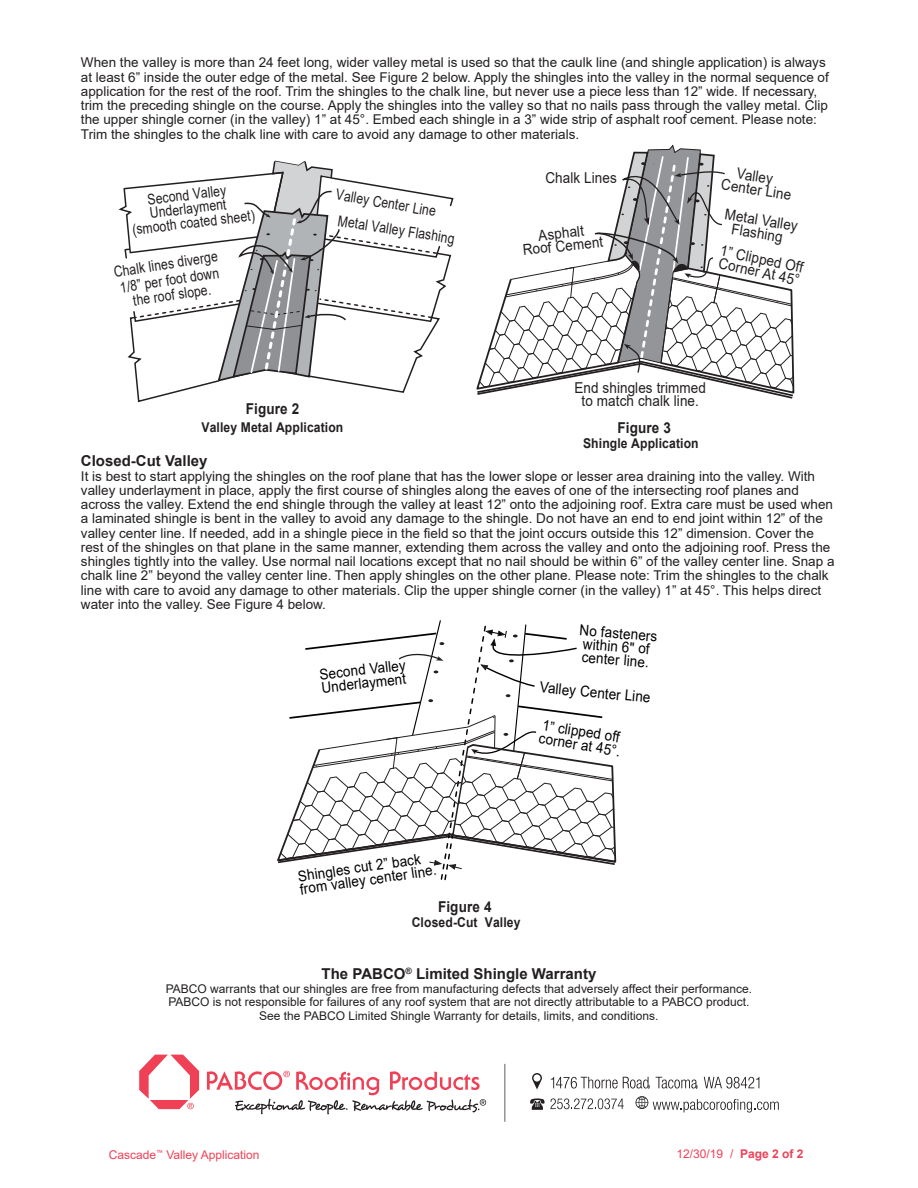
<style>
.page{position:relative;width:918px;height:1188px;background:#fff}
.page>*{position:absolute;margin:0;border:0;box-sizing:border-box;transform-origin:0 0}
.t1{font:15px/13.2px "Arial";color:#000;scale:.9 1}
.t2{font:15px/14px "Arial";letter-spacing:.005em;color:#231f20;text-align:center;scale:.81 1}
.t3{font:15px/13px "Arial";letter-spacing:.005em;color:#231f20;text-align:center;scale:.9 1}
.t4{font:700 15px "Arial";color:#231f20}
.t5{font:700 15px "Arial";color:#231f20;scale:.9 1}
.t6{font:13.5px/14.2px "Arial";color:#231f20}
.t7{font:700 13.5px "Arial";letter-spacing:.01em;color:#231f20;scale:.9 1}
.t8{font:12px/13.5px "Arial";color:#231f20;text-align:center}
.t9{font:12px "Arial";color:#ef4056}
.s1{font-weight:700}
</style>
<div class="page">
<svg style="left:139px;top:1055px;width:60px;height:54px"></svg>
<svg style="left:207px;top:1071px;width:279px;height:43px"></svg>
<svg style="left:636px;top:1096px;width:143px;height:17px"></svg>
<svg style="left:551px;top:1077px;width:99px;height:12px"></svg>
<svg style="left:656px;top:1077px;width:41px;height:12px"></svg>
<svg style="left:704px;top:1077px;width:55px;height:12px"></svg>
<svg style="left:532px;top:1073px;width:10px;height:16px"></svg>
<svg style="left:530px;top:1098px;width:94px;height:12px"></svg>
<hr style="left:504px;top:1064px;width:2px;height:58px;background:#939598">
<svg style="left:118px;top:160px;width:336px;height:243px"></svg>
<svg style="left:476px;top:144px;width:319px;height:255px"></svg>
<svg style="left:277px;top:620px;width:340px;height:261px"></svg>
<p class="t6" style="left:81px;top:55px;width:749px">When the valley is more than 24 feet long, wider valley metal is used so that the caulk line (and shingle application) is always at least 6” inside the outer edge of the metal. See Figure 2 below. Apply the shingles into the valley in the normal sequence of application for the rest of the roof. Trim the shingles to the chalk line, but never use a piece less than 12” wide. If necessary, trim the preceding shingle on the course. Apply the shingles into the valley so that no nails pass through the valley metal. Clip the upper shingle corner (in the valley) 1” at 45°. Embed each shingle in a 3” wide strip of asphalt roof cement. Please note:<br>Trim the shingles to the chalk line with care to avoid any damage to other materials.</p>
<p class="t2" style="left:128px;top:195px;width:154px;rotate:-7deg">Second Valley<br>Underlayment (smooth coated sheet)</p>
<p class="t2" style="left:113px;top:264px;width:131px;line-height:16.4px;text-align:left;rotate:-9deg">Chalk lines diverge<br>1/8” per foot down</p>
<p class="t2" style="left:132px;top:294px;width:99px;rotate:-9deg">the roof slope.</p>
<p class="t2" style="left:337px;top:187px;width:127px;rotate:10deg">Valley Center Line</p>
<p class="t2" style="left:339px;top:213px;width:147px;rotate:9deg">Metal Valley Flashing</p>
<p class="t5" style="left:246px;top:398px;width:61px">Figure 2</p>
<p class="t7" style="left:202px;top:417px;width:159px">Valley Metal Application</p>
<p class="t3" style="left:545px;top:172px;width:81px">Chalk Lines</p>
<p class="t3" style="left:725px;top:164px;width:80px;rotate:9deg">Valley<br>Center Line</p>
<p class="t3" style="left:726px;top:208px;width:83px;rotate:9deg">Metal Valley<br>Flashing</p>
<p class="t3" style="left:722px;top:244px;width:95px;text-align:left;rotate:12deg">1” Clipped Off<br>Corner At 45°</p>
<p class="t3" style="left:521px;top:231px;width:91px;rotate:-6deg">Asphalt<br>Roof Cement</p>
<p class="t3" style="left:574px;top:381px;width:148px">End shingles trimmed to match chalk line.</p>
<p class="t5" style="left:617px;top:418px;width:61px">Figure 3</p>
<p class="t7" style="left:583px;top:433px;width:130px">Shingle Application</p>
<p class="t4" style="left:81px;top:451px;width:128px">Closed-Cut Valley</p>
<p class="t6" style="left:81px;top:469px;width:755px">It is best to start applying the shingles on the roof plane that has the lower slope or lesser area draining into the valley. With valley underlayment in place, apply the first course of shingles along the eaves of one of the intersecting roof planes and across the valley. Extend the end shingle through the valley at least 12” onto the adjoining roof. Extra care must be used when a laminated shingle is bent in the valley to avoid any damage to the shingle. Do not have an end to end joint within 12” of the valley center line. If needed, add in a shingle piece in the field so that the joint occurs outside this 12” dimension. Cover the rest of the shingles on that plane in the same manner, extending them across the valley and onto the adjoining roof. Press the shingles tightly into the valley. Use normal nail locations except that no nail should be within 6” of the valley center line. Snap a chalk line 2” beyond the valley center line. Then apply shingles on the other plane. Please note: Trim the shingles to the chalk line with care to avoid any damage to other materials. Clip the upper shingle corner (in the valley) 1” at 45°. This helps direct water into the valley. See Figure 4 below.</p>
<p class="t1" style="left:319px;top:667px;width:98px;rotate:-6deg">Second Valley<br>Underlayment</p>
<p class="t1" style="left:580px;top:623px;width:88px;rotate:5deg">No fasteners within 6" of center line.</p>
<p class="t1" style="left:541px;top:681px;width:125px;rotate:5deg">Valley Center Line</p>
<p class="t1" style="left:542px;top:718px;width:93px;rotate:9deg">1” clipped off corner at 45°.</p>
<p class="t1" style="left:297px;top:869px;width:155px;rotate:-8deg">Shingles cut 2” back from valley center line.</p>
<p class="t5" style="left:438px;top:896px;width:61px">Figure 4</p>
<p class="t7" style="left:412px;top:913px;width:122px">Closed-Cut Valley</p>
<p class="t4" style="left:322px;top:964px;width:276px">The PABCO<sup>®</sup> Limited Shingle Warranty</p>
<p class="t8" style="left:166px;top:982px;width:588px">PABCO warrants that our shingles are free from manufacturing defects that adversely affect their performance.<br>PABCO is not responsible for failures of any roof system that are not directly attributable to a PABCO product.<br>See the PABCO Limited Shingle Warranty for details, limits, and conditions.</p>
<p class="t9" style="left:109px;top:1146px;width:152px">Cascade<sup>™</sup> Valley Application</p>
<p class="t9" style="left:677px;top:1145px;width:128px">12/30/19 / <span class="s1">Page 2 of 2</span></p>
</div>
